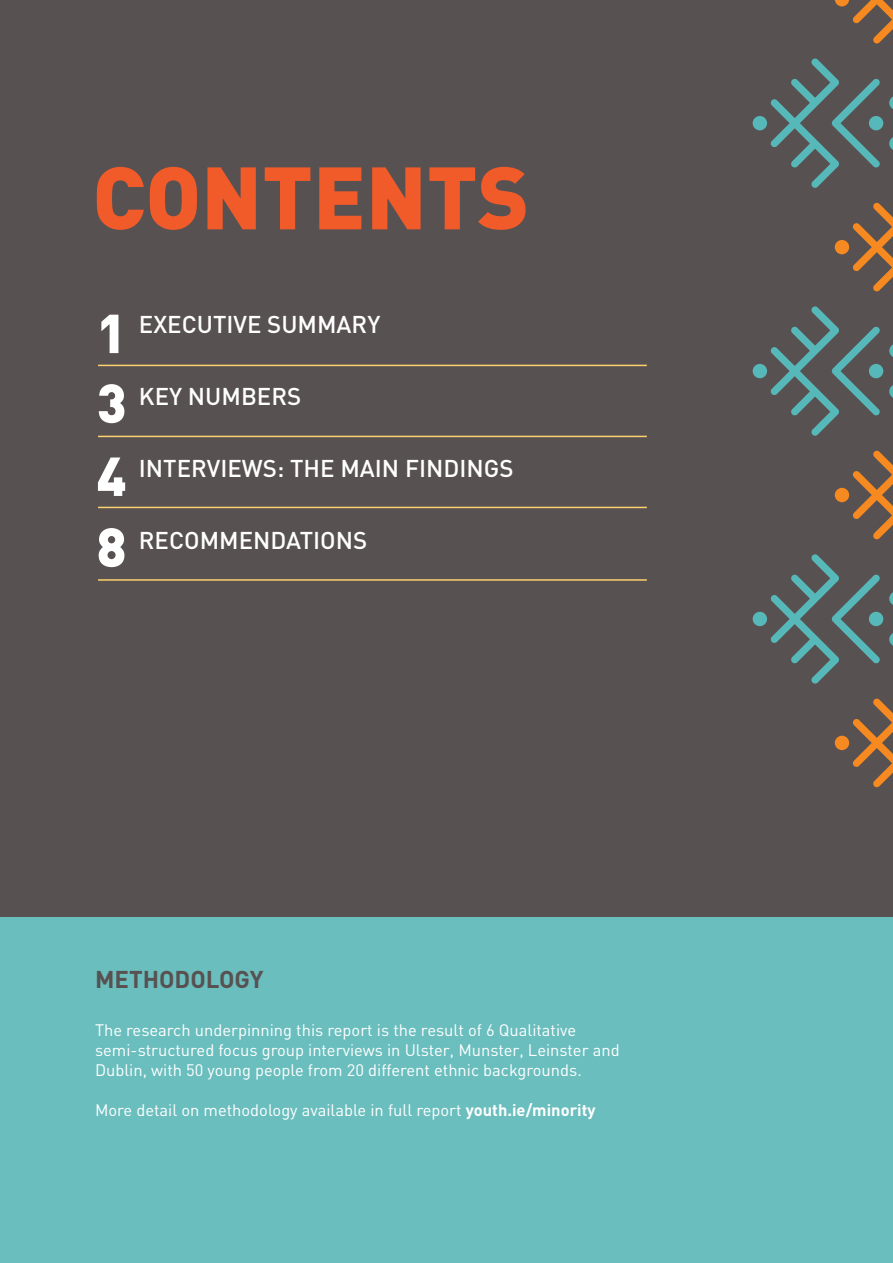
<style>
.page{position:relative;width:893px;height:1263px;background:#585152}
.page>*{position:absolute;margin:0;border:0;box-sizing:border-box;transform-origin:0 0}
.t1{font:900 87px "DIN";color:#f15a29}
.t2{font:900 54px/71.2px "DIN";color:#fff;text-align:justify}
.t3{font:500 24px "DIN";color:#fff}
.t4{font:700 24px "DIN";color:#585152}
.t5{font:16.5px/19.8px "DIN";color:#fff}
.s1{font-weight:700}
</style>
<div class="page">
<div style="left:753px;top:612px;width:14px;height:14px;background:#57b8b9;border-radius:50%"></div>
<div style="left:753px;top:364px;width:14px;height:14px;background:#57b8b9;border-radius:50%"></div>
<div style="left:753px;top:116px;width:14px;height:14px;background:#57b8b9;border-radius:50%"></div>
<svg style="left:770px;top:0;width:123px;height:788px"></svg>
<hr style="left:98px;top:365px;width:549px;height:1px;background:#fcd26f">
<hr style="left:98px;top:436px;width:549px;height:1px;background:#fcd26f">
<hr style="left:98px;top:507px;width:549px;height:1px;background:#fcd26f">
<hr style="left:98px;top:579px;width:549px;height:2px;background:#fcd26f">
<div style="left:0;top:917px;width:893px;height:346px;background:#6bbebe"></div>
<h1 class="t1" style="left:93px;top:140px;width:438px">CONTENTS</h1>
<h2 class="t2" style="left:97px;top:295px;width:32px">1<br>3<br>4<br>8</h2>
<h3 class="t3" style="left:139px;top:309px;width:243px">EXECUTIVE SUMMARY</h3>
<h3 class="t3" style="left:139px;top:381px;width:164px">KEY NUMBERS</h3>
<h3 class="t3" style="left:139px;top:453px;width:376px">INTERVIEWS: THE MAIN FINDINGS</h3>
<h3 class="t3" style="left:139px;top:525px;width:230px">RECOMMENDATIONS</h3>
<h3 class="t4" style="left:95px;top:963px;width:170px">METHODOLOGY</h3>
<p class="t5" style="left:95px;top:1020px;width:526px">The research underpinning this report is the result of 6 Qualitative semi-structured focus group interviews in Ulster, Munster, Leinster and<br>Dublin, with 50 young people from 20 different ethnic backgrounds.</p>
<p class="t5" style="left:95px;top:1099px;width:502px">More detail on methodology available in full report <span class="s1">youth.ie/minority</span></p>
</div>
